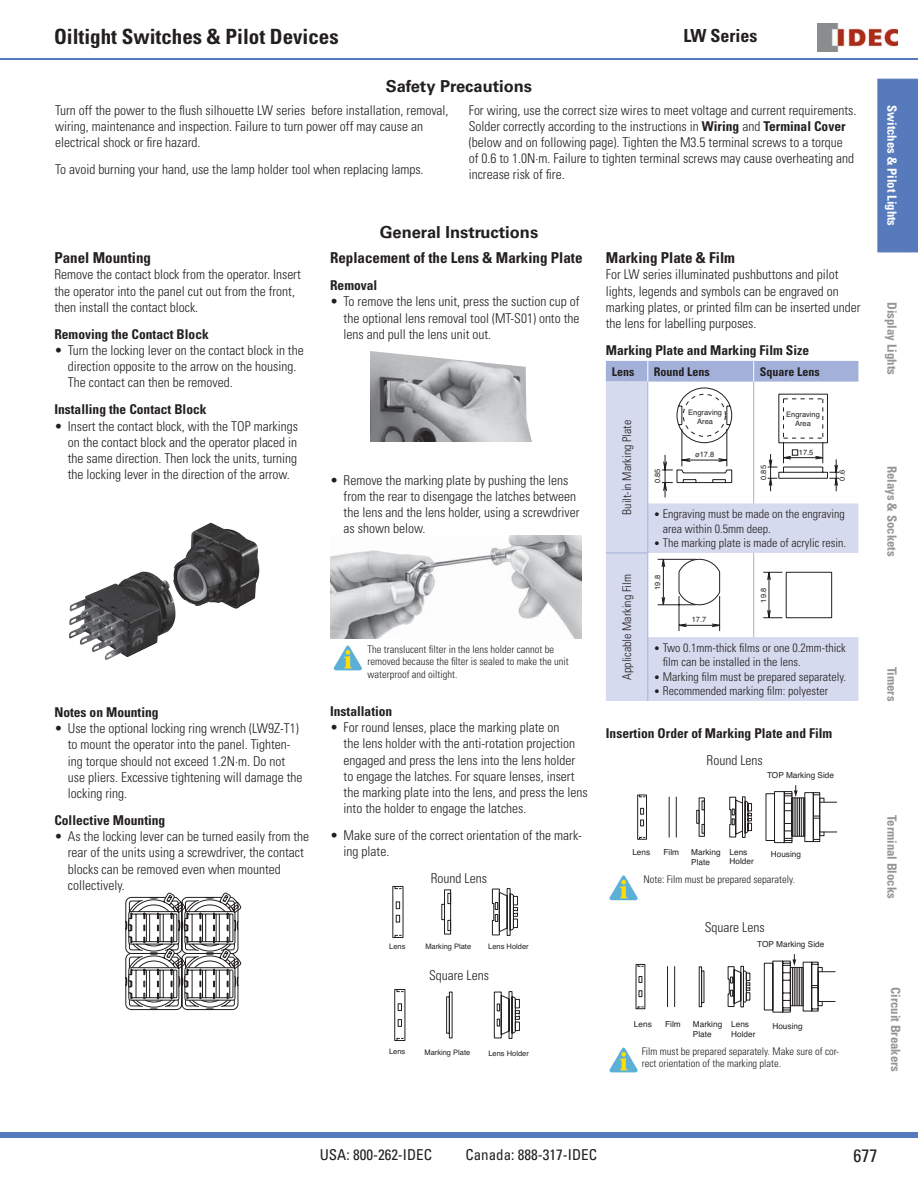
<style>
.page{position:relative;width:918px;height:1188px;background:#fff}
.page>*{position:absolute;margin:0;border:0;box-sizing:border-box;transform-origin:0 0}
.t1{font:700 condensed 21px "Univers LT Std";color:#231f20}
.t2{font:700 condensed 18px "Univers LT Std";color:#231f20}
.t3{font:condensed 18px "Univers LT Std";color:#231f20}
.t4{font:700 16.5px "Univers LT Std";color:#231f20}
.t5{font:700 condensed 15px "Univers LT Std";color:#231f20}
.t6{font:condensed 15px "Univers LT Std";color:#231f20}
.t7{font:300 condensed 13.5px/16.2px "Univers LT Std";color:#231f20}
.t8{font:700 condensed 13.5px "Univers LT Std";color:#231f20}
.t9{font:700 condensed 12.75px "Univers LT Std";color:#939598}
.t10{font:700 condensed 12.75px "Univers LT Std";color:#fff}
.t11{font:300 condensed 12px/14.4px "Univers LT Std";color:#231f20}
.t12{font:700 condensed 12px "Univers LT Std";color:#231f20}
.t13{font:300 condensed 10.5px/12.6px "Univers LT Std";color:#231f20}
.t14{font:8.25px/9.9px "Helvetica";color:#231f20}
.t15{font:7.5px/9px "Helvetica";color:#231f20;text-align:center}
.s1{font-weight:700}
</style>
<div class="page">
<img style="left:818px;top:24px;width:80px;height:27px">
<div style="left:878px;top:79px;width:40px;height:174px;background:#577abc"></div>
<div style="left:0;top:1132px;width:918px;height:6px;background:#577abc"></div>
<hr style="left:0;top:59px;width:918px;height:1px;background:#577abc">
<img style="left:69px;top:523px;width:191px;height:137px">
<svg style="left:125px;top:892px;width:116px;height:118px"></svg>
<img style="left:371px;top:351px;width:161px;height:90px">
<img style="left:330px;top:536px;width:252px;height:103px">
<svg style="left:334px;top:646px;width:28px;height:24px"></svg>
<svg style="left:392px;top:886px;width:12px;height:52px"></svg>
<svg style="left:441px;top:888px;width:77px;height:48px"></svg>
<svg style="left:394px;top:989px;width:12px;height:52px"></svg>
<svg style="left:494px;top:991px;width:26px;height:48px"></svg>
<div style="left:446px;top:996px;width:4px;height:38px;border:1px solid #231f20"></div>
<svg style="left:606px;top:361px;width:252px;height:340px"></svg>
<svg style="left:637px;top:794px;width:10px;height:46px"></svg>
<svg style="left:668px;top:785px;width:156px;height:59px"></svg>
<div style="left:696px;top:810px;width:3px;height:14px;border:1px solid #231f20"></div>
<svg style="left:610px;top:876px;width:28px;height:24px"></svg>
<svg style="left:635px;top:964px;width:11px;height:46px"></svg>
<svg style="left:667px;top:954px;width:169px;height:59px"></svg>
<svg style="left:610px;top:1048px;width:28px;height:24px"></svg>
<h1 class="t1" style="left:54px;top:27px;width:286px">Oiltight Switches &amp; Pilot Devices</h1>
<h2 class="t2" style="left:684px;top:27px;width:75px">LW Series</h2>
<p class="t4" style="left:386px;top:78px;width:148px">Safety Precautions</p>
<p class="t7" style="left:55px;top:103px;width:395px">Turn off the power to the flush silhouette LW series before installation, removal, wiring, maintenance and inspection. Failure to turn power off may cause an electrical shock or fire hazard.</p>
<p class="t7" style="left:55px;top:162px;width:370px">To avoid burning your hand, use the lamp holder tool when replacing lamps.</p>
<p class="t7" style="left:469px;top:103px;width:389px">For wiring, use the correct size wires to meet voltage and current requirements.<br>Solder correctly according to the instructions in <span class="s1">Wiring</span> and <span class="s1">Terminal Cover </span>(below and on following page). Tighten the M3.5 terminal screws to a torque<br>of 0.6 to 1.0N·m. Failure to tighten terminal screws may cause overheating and increase risk of fire.</p>
<p class="t5" style="left:54px;top:251px;width:98px">Panel Mounting</p>
<p class="t7" style="left:54px;top:267px;width:248px">Remove the contact block from the operator. Insert the operator into the panel cut out from the front, then install the contact block.</p>
<p class="t8" style="left:54px;top:327px;width:156px">Removing the Contact Block</p>
<p class="t7" style="left:68px;top:343px;width:237px;text-indent:-14px">• Turn the locking lever on the contact block in the direction opposite to the arrow on the housing.<br>The contact can then be removed.</p>
<p class="t8" style="left:54px;top:403px;width:154px">Installing the Contact Block</p>
<p class="t7" style="left:68px;top:418px;width:232px;text-align:justify;text-indent:-14px">• Insert the contact block, with the TOP markings on the contact block and the operator placed in the same direction. Then lock the units, turning the locking lever in the direction of the arrow.</p>
<p class="t8" style="left:54px;top:706px;width:106px">Notes on Mounting</p>
<p class="t7" style="left:68px;top:721px;width:236px;text-indent:-14px">• Use the optional locking ring wrench (LW9Z-T1) to mount the operator into the panel. Tighten&shy;ing torque should not exceed 1.2N·m. Do not use pliers. Excessive tightening will damage the locking ring.</p>
<p class="t8" style="left:54px;top:814px;width:113px">Collective Mounting</p>
<p class="t7" style="left:68px;top:829px;width:243px;text-indent:-14px">• As the locking lever can be turned easily from the rear of the units using a screwdriver, the contact blocks can be removed even when mounted collectively.</p>
<p class="t4" style="left:380px;top:224px;width:160px">General Instructions</p>
<p class="t5" style="left:330px;top:251px;width:254px">Replacement of the Lens &amp; Marking Plate</p>
<p class="t8" style="left:330px;top:279px;width:49px">Removal</p>
<p class="t7" style="left:344px;top:294px;width:237px;text-align:justify;text-indent:-14px">• To remove the lens unit, press the suction cup of the optional lens removal tool (MT-S01) onto the lens and pull the lens unit out.</p>
<p class="t7" style="left:344px;top:473px;width:237px;text-indent:-14px">• Remove the marking plate by pushing the lens from the rear to disengage the latches between the lens and the lens holder, using a screwdriver as shown below.</p>
<p class="t13" style="left:368px;top:643px;width:203px">The translucent filter in the lens holder cannot be removed because the filter is sealed to make the unit waterproof and oiltight.</p>
<p class="t8" style="left:330px;top:705px;width:64px">Installation</p>
<p class="t7" style="left:344px;top:720px;width:246px;text-indent:-14px">• For round lenses, place the marking plate on<br>the lens holder with the anti-rotation projection engaged and press the lens into the lens holder to engage the latches. For square lenses, insert the marking plate into the lens, and press the lens into the holder to engage the latches.</p>
<p class="t7" style="left:344px;top:828px;width:240px;text-indent:-14px">• Make sure of the correct orientation of the mark&shy;ing plate.</p>
<p class="t7" style="left:431px;top:871px;width:58px">Round Lens</p>
<p class="t15" style="left:389px;top:943px;width:18px">Lens</p>
<p class="t15" style="left:425px;top:943px;width:47px">Marking Plate</p>
<p class="t15" style="left:488px;top:943px;width:42px">Lens Holder</p>
<p class="t7" style="left:429px;top:968px;width:61px">Square Lens</p>
<p class="t15" style="left:389px;top:1048px;width:18px">Lens</p>
<p class="t15" style="left:424px;top:1049px;width:47px">Marking Plate</p>
<p class="t15" style="left:488px;top:1049px;width:42px">Lens Holder</p>
<p class="t5" style="left:606px;top:251px;width:131px">Marking Plate &amp; Film</p>
<p class="t7" style="left:606px;top:267px;width:256px">For LW series illuminated pushbuttons and pilot lights, legends and symbols can be engraved on marking plates, or printed film can be inserted under the lens for labelling purposes.</p>
<p class="t8" style="left:606px;top:344px;width:205px">Marking Plate and Marking Film Size</p>
<p class="t12" style="left:612px;top:366px;width:24px">Lens</p>
<p class="t12" style="left:654px;top:366px;width:57px">Round Lens</p>
<p class="t12" style="left:760px;top:366px;width:61px">Square Lens</p>
<p class="t11" style="left:620px;top:515px;width:96px;rotate:-90deg">Built-in Marking Plate</p>
<p class="t15" style="left:654px;top:483px;width:16px;rotate:-90deg">0.85</p>
<p class="t15" style="left:688px;top:408px;width:35px">Engraving<br>Area</p>
<p class="t15" style="left:695px;top:451px;width:21px">ø17.8</p>
<p class="t15" style="left:786px;top:411px;width:35px">Engraving<br>Area</p>
<p class="t15" style="left:799px;top:449px;width:16px">17.5</p>
<p class="t15" style="left:760px;top:480px;width:16px;rotate:-90deg">0.85</p>
<p class="t15" style="left:838px;top:481px;width:12px;rotate:-90deg">0.6</p>
<p class="t11" style="left:663px;top:507px;width:185px">Engraving must be made on the engraving area within 0.5mm deep.<br>The marking plate is made of acrylic resin.</p>
<p class="t13" style="left:654px;top:509px;width:8px">•</p>
<p class="t13" style="left:654px;top:538px;width:8px">•</p>
<p class="t11" style="left:620px;top:680px;width:107px;rotate:-90deg">Applicable Marking Film</p>
<p class="t15" style="left:654px;top:590px;width:16px;rotate:-90deg">19.8</p>
<p class="t15" style="left:760px;top:603px;width:16px;rotate:-90deg">19.8</p>
<p class="t15" style="left:692px;top:616px;width:16px">17.7</p>
<p class="t11" style="left:663px;top:641px;width:185px">Two 0.1mm-thick films or one 0.2mm-thick film can be installed in the lens.<br>Marking film must be prepared separately.<br>Recommended marking film: polyester</p>
<p class="t13" style="left:654px;top:642px;width:8px">•</p>
<p class="t13" style="left:654px;top:670px;width:8px;line-height:14.4px">• •</p>
<p class="t8" style="left:606px;top:727px;width:228px">Insertion Order of Marking Plate and Film</p>
<p class="t7" style="left:707px;top:753px;width:58px">Round Lens</p>
<p class="t14" style="left:767px;top:771px;width:69px">TOP Marking Side</p>
<p class="t14" style="left:632px;top:848px;width:19px">Lens</p>
<p class="t14" style="left:664px;top:848px;width:17px">Film</p>
<p class="t14" style="left:691px;top:848px;width:31px">Marking<br>Plate</p>
<p class="t14" style="left:730px;top:848px;width:26px">Lens<br>Holder</p>
<p class="t14" style="left:771px;top:850px;width:32px">Housing</p>
<p class="t13" style="left:643px;top:873px;width:153px">Note: Film must be prepared separately.</p>
<p class="t7" style="left:705px;top:920px;width:61px">Square Lens</p>
<p class="t14" style="left:757px;top:940px;width:69px">TOP Marking Side</p>
<p class="t14" style="left:634px;top:1020px;width:19px">Lens</p>
<p class="t14" style="left:665px;top:1020px;width:17px">Film</p>
<p class="t14" style="left:693px;top:1020px;width:31px">Marking<br>Plate</p>
<p class="t14" style="left:731px;top:1020px;width:26px">Lens<br>Holder</p>
<p class="t14" style="left:772px;top:1022px;width:32px">Housing</p>
<p class="t13" style="left:642px;top:1045px;width:199px">Film must be prepared separately. Make sure of cor&shy;rect orientation of the marking plate.</p>
<p class="t10" style="left:898px;top:105px;width:123px;rotate:90deg">Switches &amp; Pilot Lights</p>
<p class="t9" style="left:898px;top:302px;width:74px;rotate:90deg">Display Lights</p>
<p class="t9" style="left:898px;top:466px;width:92px;rotate:90deg">Relays &amp; Sockets</p>
<p class="t9" style="left:898px;top:667px;width:36px;rotate:90deg">Timers</p>
<p class="t9" style="left:898px;top:815px;width:86px;rotate:90deg">Terminal Blocks</p>
<p class="t9" style="left:902px;top:987px;width:86px;rotate:90deg">Circuit Breakers</p>
<p class="t6" style="left:320px;top:1148px;width:114px">USA: 800-262-IDEC</p>
<p class="t6" style="left:465px;top:1148px;width:133px">Canada: 888-317-IDEC</p>
<h2 class="t3" style="left:854px;top:1147px;width:25px">677</h2>
</div>
